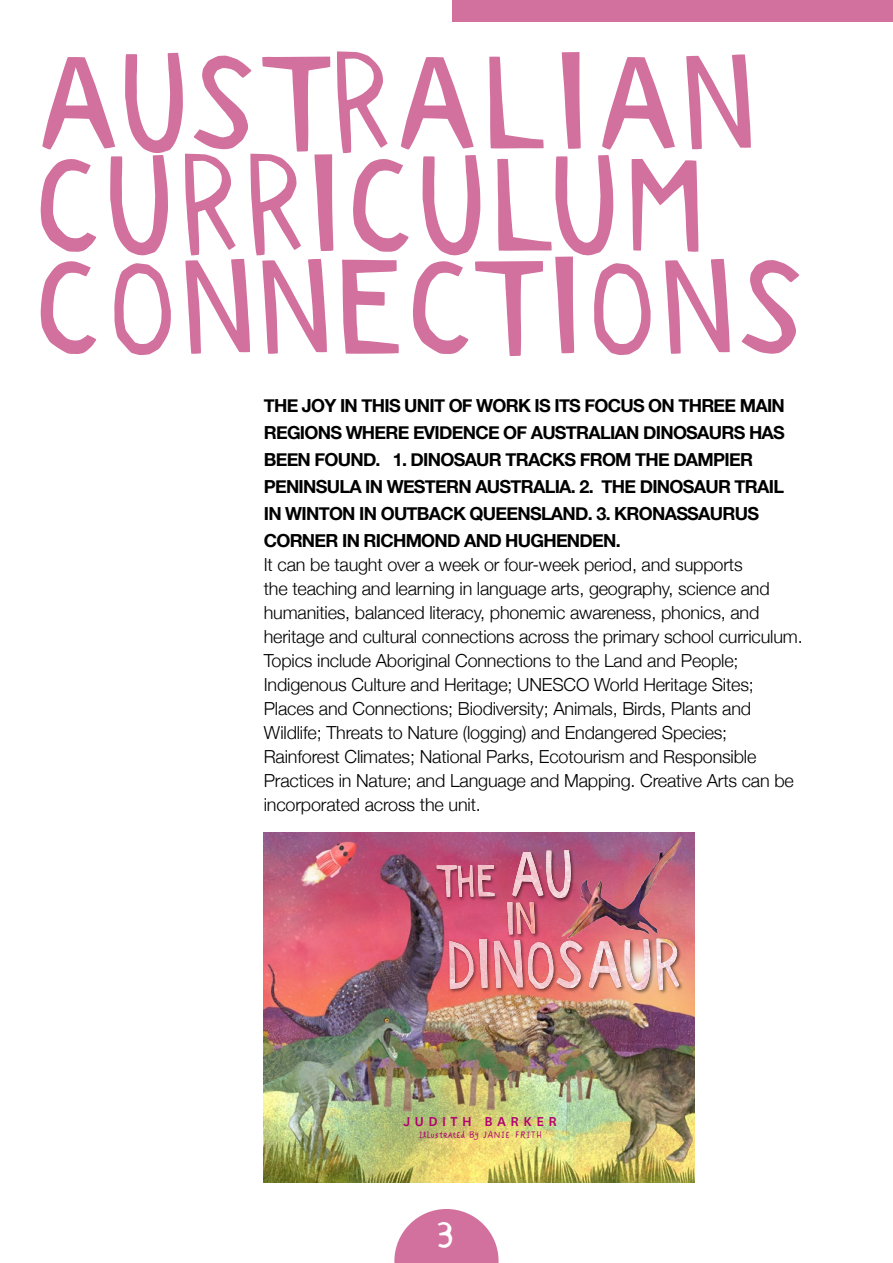
<style>
.page{position:relative;width:893px;height:1263px;background:#fff}
.page>*{position:absolute;margin:0;border:0;box-sizing:border-box;transform-origin:0 0}
.t1{font:126.3px/102.3px "Paper Cuts";letter-spacing:.01em;color:#d2709e;scale:1.13 1}
.t2{font:33.75px "Paper Cuts";color:#fff;scale:1.13 1}
.t3{font:300 18px/24px "Helvetica Neue";letter-spacing:-.01em;color:#000}
.t4{font:700 18px/27px "Helvetica Neue";letter-spacing:-.04em;color:#000}
.t5{font:500 15.15px "National";letter-spacing:.3em;color:#b00071}
.t6{font:11.25px "Hand It Over";letter-spacing:.05em;color:#b00071}
</style>
<div class="page">
<svg style="left:394px;top:1209px;width:105px;height:54px"></svg>
<div style="left:453px;top:0;width:440px;height:21px;background:#d2709e"></div>
<img style="left:264px;top:832px;width:431px;height:350px">
<div style="left:448px;top:937px;width:236px;height:58px;background:#000;opacity:.5"></div>
<div style="left:435px;top:848px;width:140px;height:55px;background:#000;opacity:.5"></div>
<img style="left:437px;top:850px;width:242px;height:140px">
<img style="left:478px;top:850px;width:71px;height:48px">
<img style="left:549px;top:832px;width:141px;height:118px">
<h1 class="t1" style="left:34px;top:63px;width:685px">AUSTRALIAN<br>CURRICULUM<br>CONNECTIONS</h1>
<p class="t4" style="left:264px;top:392px;width:523px">THE JOY IN THIS UNIT OF WORK IS ITS FOCUS ON THREE MAIN REGIONS WHERE EVIDENCE OF AUSTRALIAN DINOSAURS HAS BEEN FOUND. 1. DINOSAUR TRACKS FROM THE DAMPIER PENINSULA IN WESTERN AUSTRALIA. 2. THE DINOSAUR TRAIL IN WINTON IN OUTBACK QUEENSLAND. 3. KRONASSAURUS CORNER IN RICHMOND AND HUGHENDEN.</p>
<p class="t3" style="left:264px;top:551px;width:540px">It can be taught over a week or four-week period, and supports<br>the teaching and learning in language arts, geography, science and humanities, balanced literacy, phonemic awareness, phonics, and heritage and cultural connections across the primary school curriculum.<br>Topics include Aboriginal Connections to the Land and People; Indigenous Culture and Heritage; UNESCO World Heritage Sites; Places and Connections; Biodiversity; Animals, Birds, Plants and Wildlife; Threats to Nature (logging) and Endangered Species; Rainforest Climates; National Parks, Ecotourism and Responsible Practices in Nature; and Language and Mapping. Creative Arts can be incorporated across the unit.</p>
<p class="t5" style="left:403px;top:1111px;width:155px">JUDITH BARKER</p>
<p class="t6" style="left:419px;top:1129px;width:124px">Illustrated by JANIE FRITH</p>
<h2 class="t2" style="left:436px;top:1215px;width:18px">3</h2>
</div>
